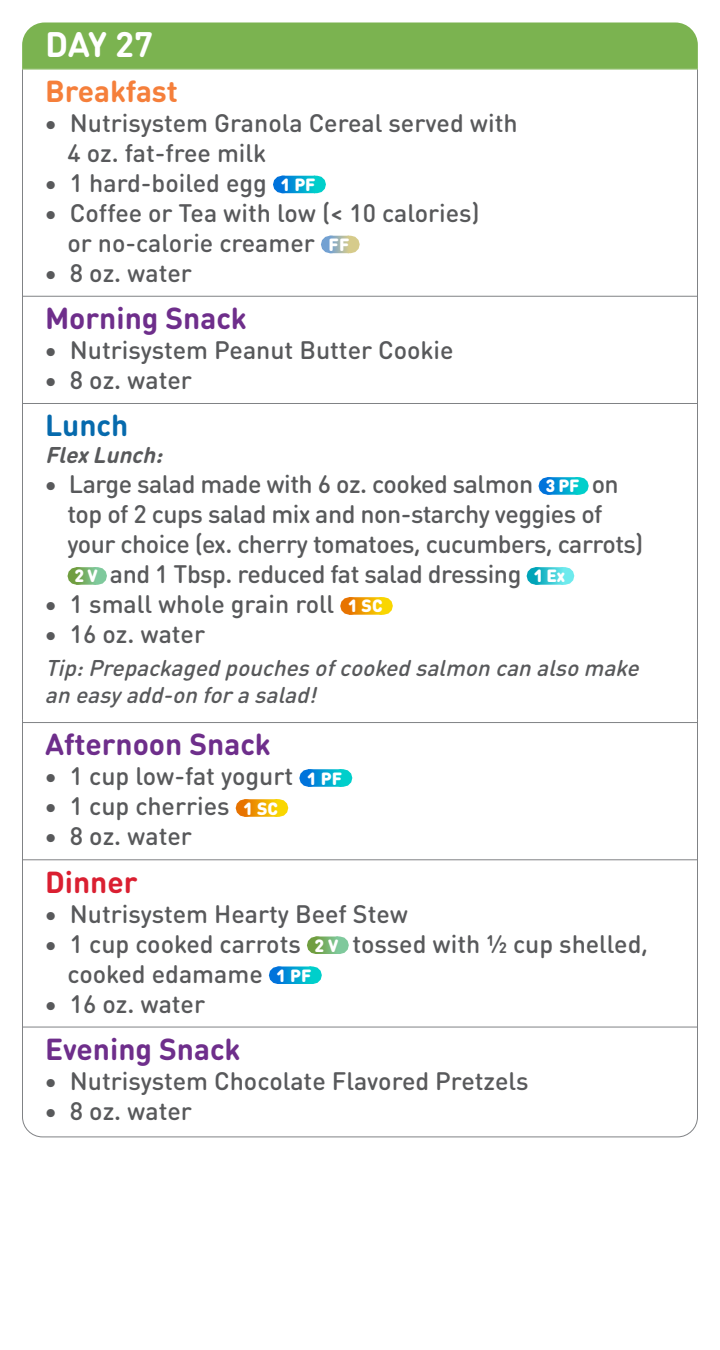
<style>
.page{position:relative;width:720px;height:1350px;background:#fff}
.page>*{position:absolute;margin:0;border:0;box-sizing:border-box;transform-origin:0 0}
.t1{font:700 35px "DIN Round OT";color:#fff}
.t2{font:700 30px "DIN Round OT";color:#6e2e8b}
.t3{font:700 30px "DIN Round OT";color:#f57f3b}
.t4{font:700 30px "DIN Round OT";color:#da1f31}
.t5{font:700 30px "DIN Round OT";color:#066aad}
.t6{font:500 25px/30px "DIN Round OT";color:#58595b}
.t7{font:500 25px/30px "DIN Round OT";letter-spacing:-.02em;color:#58595b}
.t8{font:italic 500 22.5px/27px "DIN Round OT";color:#58595b}
.t9{font:italic 700 22.5px "DIN Round OT";color:#58595b}
.s1{font-weight:900;font-size:17.5px;color:#fff}
</style>
<div class="page">
<div style="left:22px;top:22px;width:676px;height:47px;background:#7bb350"></div>
<hr style="left:22px;top:69px;width:1px;height:40px;background:#808285">
<hr style="left:697px;top:69px;width:1px;height:40px;background:#808285">
<hr style="left:22px;top:69px;width:676px;height:1px;background:#7bb350">
<hr style="left:22px;top:102px;width:1px;height:197px;background:#808285">
<hr style="left:697px;top:102px;width:1px;height:197px;background:#808285">
<svg style="left:283px;top:176px;width:15px;height:17px"></svg>
<svg style="left:282px;top:176px;width:1px;height:17px"></svg>
<svg style="left:298px;top:176px;width:18px;height:17px"></svg>
<svg style="left:331px;top:236px;width:8px;height:17px"></svg>
<svg style="left:330px;top:236px;width:1px;height:17px"></svg>
<svg style="left:339px;top:236px;width:10px;height:17px"></svg>
<hr style="left:22px;top:293px;width:1px;height:43px;background:#808285">
<hr style="left:697px;top:293px;width:1px;height:43px;background:#808285">
<hr style="left:22px;top:296px;width:676px;height:1px;background:#808285">
<hr style="left:22px;top:329px;width:1px;height:77px;background:#808285">
<hr style="left:697px;top:329px;width:1px;height:77px;background:#808285">
<hr style="left:22px;top:400px;width:1px;height:43px;background:#808285">
<hr style="left:697px;top:400px;width:1px;height:43px;background:#808285">
<hr style="left:22px;top:403px;width:676px;height:1px;background:#808285">
<hr style="left:22px;top:436px;width:1px;height:283px;background:#808285">
<hr style="left:697px;top:436px;width:1px;height:283px;background:#808285">
<svg style="left:548px;top:477px;width:14px;height:18px"></svg>
<svg style="left:547px;top:477px;width:1px;height:18px"></svg>
<svg style="left:562px;top:477px;width:16px;height:18px"></svg>
<svg style="left:77px;top:567px;width:9px;height:18px"></svg>
<svg style="left:76px;top:567px;width:1px;height:18px"></svg>
<svg style="left:86px;top:567px;width:11px;height:18px"></svg>
<svg style="left:536px;top:567px;width:13px;height:18px"></svg>
<svg style="left:535px;top:567px;width:1px;height:18px"></svg>
<svg style="left:549px;top:567px;width:15px;height:18px"></svg>
<svg style="left:350px;top:597px;width:15px;height:18px"></svg>
<svg style="left:349px;top:597px;width:1px;height:18px"></svg>
<svg style="left:365px;top:597px;width:18px;height:18px"></svg>
<hr style="left:22px;top:719px;width:1px;height:43px;background:#808285">
<hr style="left:697px;top:719px;width:1px;height:43px;background:#808285">
<hr style="left:22px;top:722px;width:676px;height:1px;background:#808285">
<hr style="left:22px;top:755px;width:1px;height:107px;background:#808285">
<hr style="left:697px;top:755px;width:1px;height:107px;background:#808285">
<svg style="left:309px;top:769px;width:16px;height:18px"></svg>
<svg style="left:308px;top:769px;width:1px;height:18px"></svg>
<svg style="left:325px;top:769px;width:17px;height:18px"></svg>
<svg style="left:245px;top:799px;width:16px;height:18px"></svg>
<svg style="left:244px;top:799px;width:1px;height:18px"></svg>
<svg style="left:261px;top:799px;width:17px;height:18px"></svg>
<hr style="left:22px;top:857px;width:1px;height:43px;background:#808285">
<hr style="left:697px;top:857px;width:1px;height:43px;background:#808285">
<hr style="left:22px;top:859px;width:676px;height:1px;background:#808285">
<hr style="left:22px;top:893px;width:1px;height:137px;background:#808285">
<hr style="left:697px;top:893px;width:1px;height:137px;background:#808285">
<svg style="left:317px;top:937px;width:10px;height:17px"></svg>
<svg style="left:316px;top:937px;width:1px;height:17px"></svg>
<svg style="left:327px;top:937px;width:12px;height:17px"></svg>
<svg style="left:279px;top:967px;width:15px;height:17px"></svg>
<svg style="left:278px;top:967px;width:1px;height:17px"></svg>
<svg style="left:294px;top:967px;width:18px;height:17px"></svg>
<hr style="left:22px;top:1024px;width:1px;height:43px;background:#808285">
<hr style="left:697px;top:1024px;width:1px;height:43px;background:#808285">
<hr style="left:22px;top:1027px;width:676px;height:1px;background:#808285">
<hr style="left:22px;top:1060px;width:1px;height:47px;background:#808285">
<hr style="left:697px;top:1060px;width:1px;height:47px;background:#808285">
<svg style="left:22px;top:1107px;width:676px;height:31px"></svg>
<h1 class="t1" style="left:45px;top:21px;width:110px">DAY 27</h1>
<p class="t3" style="left:45px;top:71px;width:134px">Breakfast</p>
<p class="t6" style="left:67px;top:107px;width:452px;text-indent:-23px">• Nutrisystem Granola Cereal served with<br>4 oz. fat-free milk</p>
<p class="t6" style="left:44px;top:167px;width:273px">• 1 hard-boiled egg <span class="s1">1 PF</span></p>
<p class="t6" style="left:68px;top:197px;width:414px;text-indent:-23px">• Coffee or Tea with low (&lt; 10 calories) or no-calorie creamer <span class="s1">FF</span></p>
<p class="t6" style="left:44px;top:257px;width:149px">• 8 oz. water</p>
<p class="t2" style="left:45px;top:299px;width:203px">Morning Snack</p>
<p class="t6" style="left:44px;top:335px;width:411px">• Nutrisystem Peanut Butter Cookie</p>
<p class="t6" style="left:44px;top:365px;width:149px">• 8 oz. water</p>
<p class="t5" style="left:45px;top:406px;width:85px">Lunch</p>
<p class="t9" style="left:45px;top:440px;width:125px">FlexLunch:</p>
<p class="t7" style="left:68px;top:469px;width:577px;text-indent:-23px">• Large salad made with 6 oz. cooked salmon <span class="s1">3 PF</span> on top of 2 cups salad mix and non-starchy veggies of your choice (ex. cherry tomatoes, cucumbers, carrots)<br><span class="s1">2 V</span> and 1 Tbsp. reduced fat salad dressing <span class="s1">1 Ex</span></p>
<p class="t6" style="left:44px;top:589px;width:340px">• 1 small whole grain roll <span class="s1">1 SC</span></p>
<p class="t6" style="left:44px;top:619px;width:162px">• 16 oz. water</p>
<p class="t8" style="left:45px;top:654px;width:601px">Tip:Prepackaged pouchesofcooked salmon can also make an easyadd-on forasalad!</p>
<p class="t2" style="left:45px;top:725px;width:227px">Afternoon Snack</p>
<p class="t6" style="left:44px;top:761px;width:299px">• 1 cup low-fat yogurt <span class="s1">1 PF</span></p>
<p class="t6" style="left:44px;top:791px;width:235px">• 1 cup cherries <span class="s1">1 SC</span></p>
<p class="t6" style="left:44px;top:821px;width:149px">• 8 oz. water</p>
<p class="t4" style="left:45px;top:862px;width:94px">Dinner</p>
<p class="t6" style="left:44px;top:898px;width:365px">• Nutrisystem Hearty Beef Stew</p>
<p class="t6" style="left:67px;top:928px;width:582px;text-indent:-23px">• 1 cup cooked carrots <span class="s1">2 V</span> tossed with 1/2 cup shelled, cooked edamame <span class="s1">1 PF</span></p>
<p class="t6" style="left:44px;top:988px;width:162px">• 16 oz. water</p>
<p class="t2" style="left:45px;top:1029px;width:197px">Evening Snack</p>
<p class="t6" style="left:44px;top:1065px;width:486px">• Nutrisystem Chocolate Flavored Pretzels</p>
<p class="t6" style="left:44px;top:1095px;width:149px">• 8 oz. water</p>
</div>
